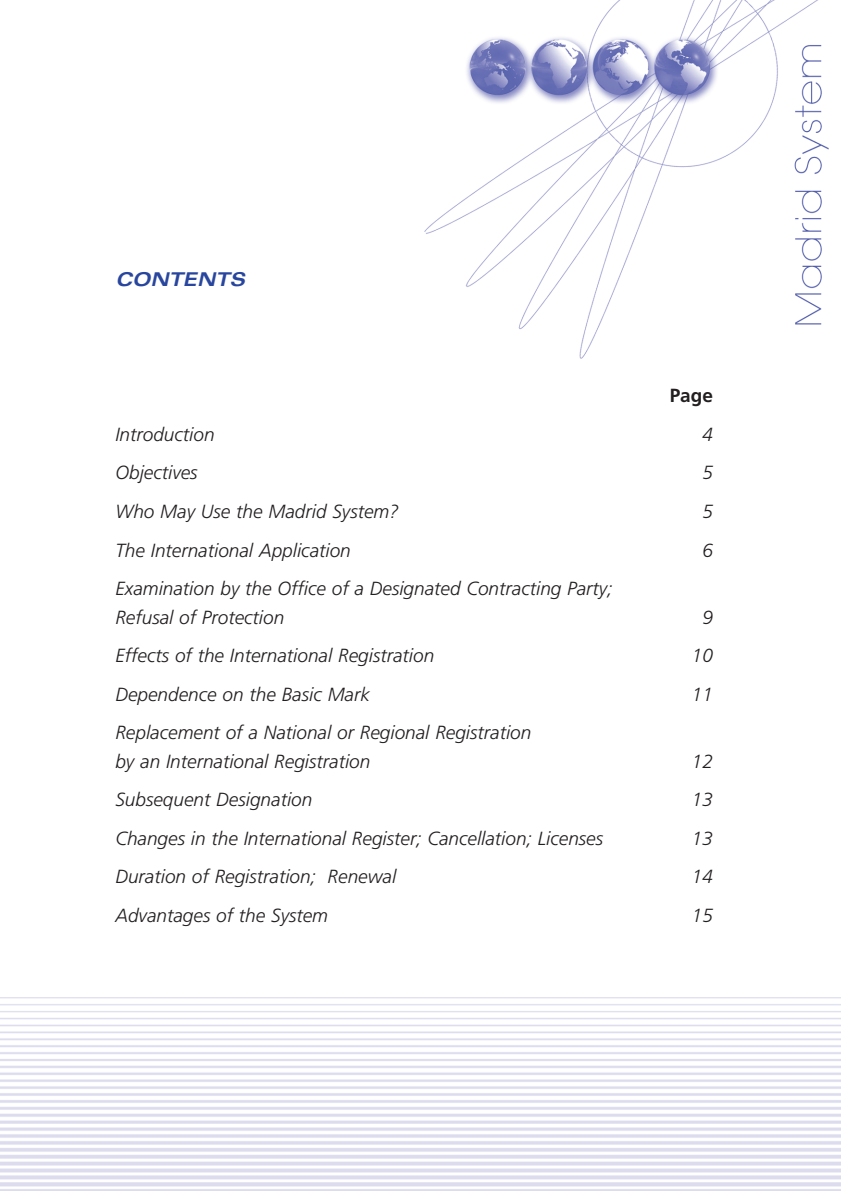
<style>
.page{position:relative;width:842px;height:1191px;background:#fff}
.page>*{position:absolute;margin:0;border:0;box-sizing:border-box;transform-origin:0 0}
.t1{font:italic 300 19px/28.4px "Frutiger";color:#231f20}
.t2{font:italic 700 expanded 19px "Univers LT Std";color:#28469d}
.t3{font:700 19px "Frutiger";color:#231f20}
</style>
<div class="page">
<img style="left:0;top:1px;width:840px;height:1190px">
<p class="t2" style="left:115px;top:268px;width:131px">CONTENTS</p>
<p class="t3" style="left:670px;top:384px;width:45px">Page</p>
<p class="t1" style="left:115px;top:420px;width:101px">Introduction</p>
<p class="t1" style="left:702px;top:420px;width:12px">4</p>
<p class="t1" style="left:115px;top:458px;width:84px">Objectives</p>
<p class="t1" style="left:702px;top:458px;width:12px">5</p>
<p class="t1" style="left:115px;top:497px;width:285px">Who May Use the Madrid System?</p>
<p class="t1" style="left:702px;top:497px;width:12px">5</p>
<p class="t1" style="left:115px;top:535px;width:237px">The International Application</p>
<p class="t1" style="left:702px;top:535px;width:12px">6</p>
<p class="t1" style="left:115px;top:574px;width:499px">Examination by the Office of a Designated Contracting Party;<br>Refusal of Protection</p>
<p class="t1" style="left:702px;top:602px;width:12px">9</p>
<p class="t1" style="left:115px;top:641px;width:320px">Effects of the International Registration</p>
<p class="t1" style="left:692px;top:641px;width:23px">10</p>
<p class="t1" style="left:115px;top:679px;width:256px">Dependence on the Basic Mark</p>
<p class="t1" style="left:692px;top:679px;width:23px">11</p>
<p class="t1" style="left:115px;top:718px;width:417px">Replacement of a National or Regional Registration by an International Registration</p>
<p class="t1" style="left:692px;top:746px;width:23px">12</p>
<p class="t1" style="left:115px;top:785px;width:198px">Subsequent Designation</p>
<p class="t1" style="left:692px;top:785px;width:23px">13</p>
<p class="t1" style="left:115px;top:824px;width:489px">Changes in the International Register; Cancellation; Licenses</p>
<p class="t1" style="left:692px;top:824px;width:23px">13</p>
<p class="t1" style="left:115px;top:862px;width:282px">Duration of Registration; Renewal</p>
<p class="t1" style="left:692px;top:862px;width:23px">14</p>
<p class="t1" style="left:115px;top:901px;width:214px">Advantages of the System</p>
<p class="t1" style="left:692px;top:901px;width:23px">15</p>
</div>
